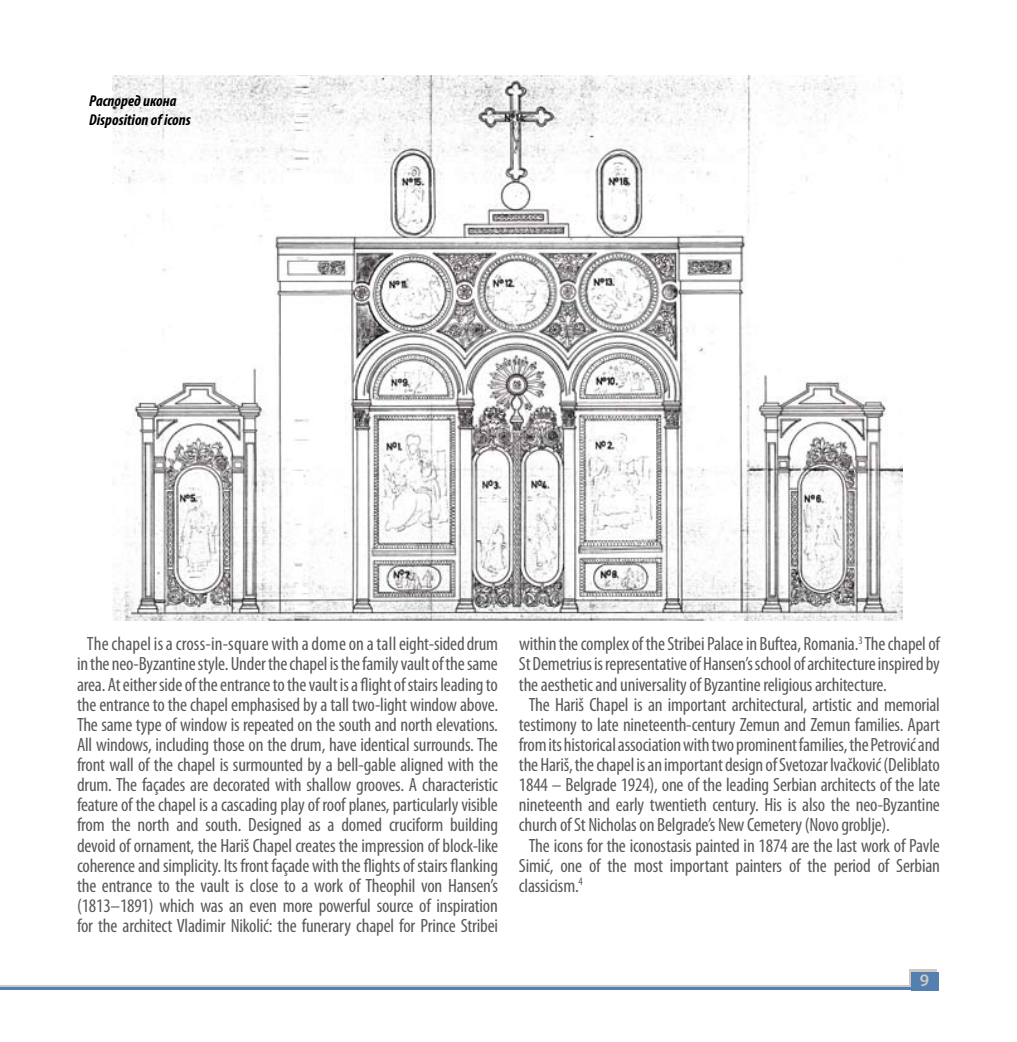
<style>
.page{position:relative;width:1017px;height:1042px;background:#fff}
.page>*{position:absolute;margin:0;border:0;box-sizing:border-box;transform-origin:0 0}
.t1{font:condensed 19.25px/20.1px "Myriad Pro";letter-spacing:-.01em;color:#58595b;text-align:center}
.t2{font:600 17.5px "Myriad Pro";color:#cdc8c5}
.t3{font:italic 700 condensed 15.75px/18.9px "Myriad Pro";color:#000}
</style>
<div class="page">
<div style="left:909px;top:969px;width:27px;height:19px;background:#cdc8c5"></div>
<hr style="left:0;top:985px;width:934px;height:3px;background:#cdc8c5">
<div style="left:911px;top:971px;width:28px;height:19px;background:#547fb1"></div>
<hr style="left:0;top:987px;width:914px;height:3px;background:#547fb1">
<img style="left:112px;top:75px;width:791px;height:545px">
<p class="t3" style="left:89px;top:91px;width:103px">Распоред икона<br>Disposition of icons</p>
<p class="t1" style="left:77px;top:634px;width:423px">The chapel is a cross-in-square with a dome on a tall eight-sided drum in the neo-Byzantine style. Under the chapel is the family vault of the same area. At either side of the entrance to the vault is a flight of stairs leading to the entrance to the chapel emphasised by a tall two-light window above.<br>The same type of window is repeated on the south and north elevations.<br>All windows, including those on the drum, have identical surrounds. The front wall of the chapel is surmounted by a bell-gable aligned with the drum. The façades are decorated with shallow grooves. A characteristic feature of the chapel is a cascading play of roof planes, particularly visible from the north and south. Designed as a domed cruciform building devoid of ornament, the Hariš Chapel creates the impression of block-like coherence and simplicity. Its front façade with the flights of stairs flanking the entrance to the vault is close to a work of Theophil von Hansen’s (1813–1891) which was an even more powerful source of inspiration for the architect Vladimir Nikolić: the funerary chapel for Prince Stribei</p>
<p class="t1" style="left:519px;top:633px;width:422px">within the complex of the Stribei Palace in Buftea, Romania.<sup>3</sup> The chapel of</p>
<p class="t1" style="left:519px;top:654px;width:422px">St Demetrius is representative of Hansen’s school of architecture inspired by</p>
<p class="t1" style="left:519px;top:674px;width:369px">the aesthetic and universality of Byzantine religious architecture.</p>
<p class="t1" style="left:529px;top:694px;width:413px">The Hariš Chapel is an important architectural, artistic and memorial</p>
<p class="t1" style="left:519px;top:714px;width:422px">testimony to late nineteenth-century Zemun and Zemun families. Apart</p>
<p class="t1" style="left:519px;top:734px;width:422px">from its historical association with two prominent families, the Petrović and</p>
<p class="t1" style="left:519px;top:754px;width:422px">the Hariš, the chapel is an important design of Svetozar Ivačković (Deliblato</p>
<p class="t1" style="left:519px;top:774px;width:423px">1844 – Belgrade 1924), one of the leading Serbian architects of the late</p>
<p class="t1" style="left:519px;top:794px;width:422px">nineteenth and early twentieth century. His is also the neo-Byzantine</p>
<p class="t1" style="left:519px;top:815px;width:373px">church of St Nicholas on Belgrade’s New Cemetery (Novo groblje).</p>
<p class="t1" style="left:529px;top:835px;width:412px">The icons for the iconostasis painted in 1874 are the last work of Pavle</p>
<p class="t1" style="left:519px;top:855px;width:422px">Simić, one of the most important painters of the period of Serbian</p>
<p class="t1" style="left:519px;top:875px;width:65px">classicism.<sup>4</sup></p>
<p class="t2" style="left:920px;top:969px;width:11px">9</p>
</div>
